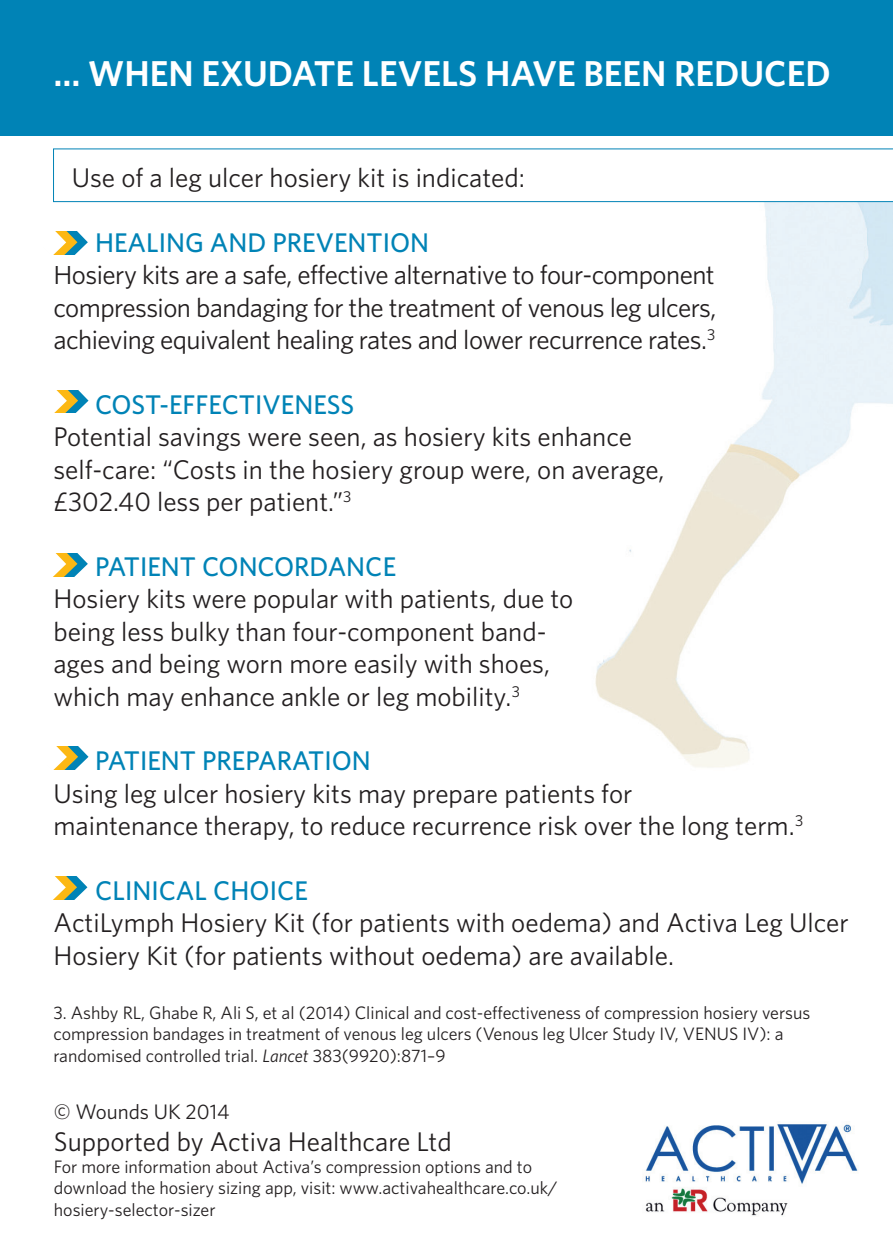
<style>
.page{position:relative;width:893px;height:1259px;background:#fff}
.page>*{position:absolute;margin:0;border:0;box-sizing:border-box;transform-origin:0 0}
.t1{font:600 36px "Whitney";color:#fff}
.t2{font:27px/32.4px "Whitney";color:#231f20}
.t3{font:500 27px "Whitney";color:#0083b6}
.t4{font:21px "Whitney";color:#231f20}
.t5{font:18px/21.6px "Whitney";color:#231f20}
.s1{font-style:italic}
</style>
<div class="page">
<img style="left:595px;top:203px;width:298px;height:565px">
<div style="left:53px;top:148px;width:840px;height:54px;border:1px solid #0083b6"></div>
<div style="left:0;top:0;width:893px;height:135px;background:#0083b6"></div>
<svg style="left:53px;top:231px;width:35px;height:24px"></svg>
<svg style="left:54px;top:390px;width:35px;height:23px"></svg>
<svg style="left:54px;top:553px;width:34px;height:23px"></svg>
<svg style="left:53px;top:876px;width:34px;height:24px"></svg>
<svg style="left:54px;top:746px;width:35px;height:23px"></svg>
<img style="left:645px;top:1124px;width:213px;height:92px">
<h1 class="t1" style="left:53px;top:52px;width:779px">… WHEN EXUDATE LEVELS HAVE BEEN REDUCED</h1>
<p class="t2" style="left:72px;top:161px;width:455px">Use of a leg ulcer hosiery kit is indicated:</p>
<p class="t3" style="left:95px;top:226px;width:336px">HEALING AND PREVENTION</p>
<p class="t2" style="left:53px;top:258px;width:664px;text-align:justify">Hosiery kits are a safe, effective alternative to four-component compression bandaging for the treatment of venous leg ulcers, achieving equivalent healing rates and lower recurrence rates.<sup>3</sup></p>
<p class="t3" style="left:95px;top:388px;width:261px">COST-EFFECTIVENESS</p>
<p class="t2" style="left:53px;top:420px;width:613px">Potential savings were seen, as hosiery kits enhance self-care: “Costs in the hosiery group were, on average, £302.40 less per patient.”<sup>3</sup></p>
<p class="t3" style="left:95px;top:550px;width:303px">PATIENT CONCORDANCE</p>
<p class="t2" style="left:53px;top:582px;width:521px">Hosiery kits were popular with patients, due to being less bulky than four-component band&shy;ages and being worn more easily with shoes, which may enhance ankle or leg mobility.<sup>3</sup></p>
<p class="t3" style="left:95px;top:744px;width:277px">PATIENT PREPARATION</p>
<p class="t2" style="left:53px;top:776px;width:751px">Using leg ulcer hosiery kits may prepare patients for<br>maintenance therapy, to reduce recurrence risk over the long term.<sup>3</sup></p>
<p class="t3" style="left:95px;top:874px;width:215px">CLINICAL CHOICE</p>
<p class="t2" style="left:53px;top:906px;width:797px">ActiLymph Hosiery Kit (for patients with oedema) and Activa Leg Ulcer<br>Hosiery Kit (for patients without oedema) are available.</p>
<p class="t5" style="left:53px;top:1001px;width:758px">3. Ashby RL, Ghabe R, Ali S, et al (2014) Clinical and cost-effectiveness of compression hosiery versus compression bandages in treatment of venous leg ulcers (Venous leg Ulcer Study IV, VENUS IV): a randomised controlled trial. <span class="s1">Lancet</span> 383(9920):871–9</p>
<p class="t4" style="left:54px;top:1098px;width:177px">© Wounds UK 2014</p>
<p class="t2" style="left:54px;top:1124px;width:399px">Supported by Activa Healthcare Ltd</p>
<p class="t5" style="left:54px;top:1155px;width:505px">For more information about Activa’s compression options and to download the hosiery sizing app, visit: www.activahealthcare.co.uk/ hosiery-selector-sizer</p>
</div>
